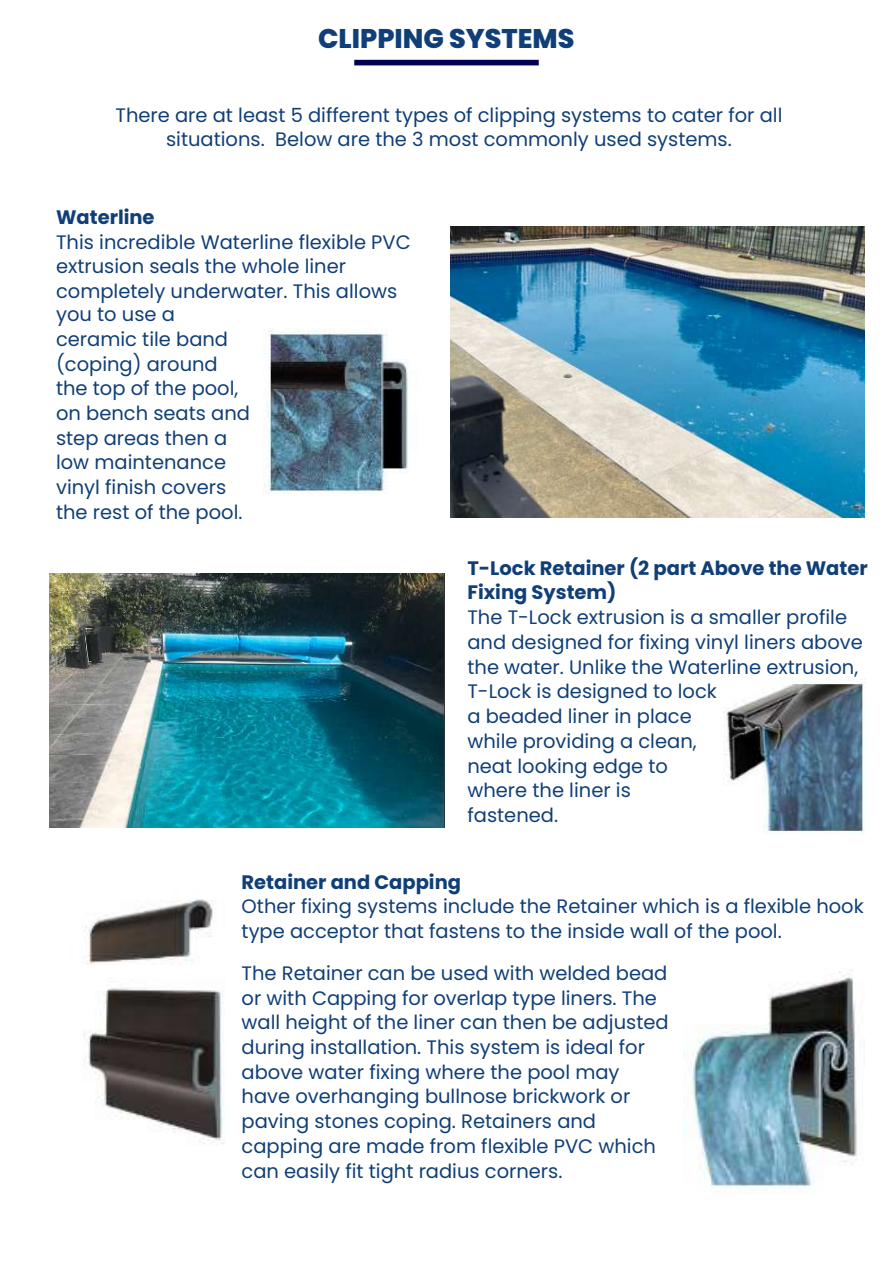
<style>
.page{position:relative;width:893px;height:1264px;background:#fff}
.page>*{position:absolute;margin:0;border:0;box-sizing:border-box;transform-origin:0 0}
.t1{font:800 27px "Poppins";color:#103f77}
.t2{font:19.5px/24.8px "Poppins";color:#103f77}
.t3{font:700 19.5px/24.8px "Poppins";color:#103f77}
</style>
<div class="page">
<div style="left:354px;top:60px;width:184px;height:5px;background:#000155"></div>
<img style="left:49px;top:573px;width:395px;height:254px">
<img style="left:263px;top:328px;width:146px;height:166px">
<img style="left:451px;top:226px;width:413px;height:291px">
<img style="left:723px;top:679px;width:141px;height:155px">
<img style="left:84px;top:899px;width:141px;height:245px">
<img style="left:683px;top:970px;width:174px;height:223px">
<h1 class="t1" style="left:318px;top:20px;width:258px">CLIPPING SYSTEMS</h1>
<p class="t2" style="left:115px;top:102px;width:668px;text-align:center">There are at least 5 different types of clipping systems to cater for all situations. Below are the 3 most commonly used systems.</p>
<p class="t3" style="left:56px;top:205px;width:100px">Waterline</p>
<p class="t2" style="left:56px;top:229px;width:356px">This incredible Waterline flexible PVC extrusion seals the whole liner completely underwater. This allows</p>
<p class="t2" style="left:56px;top:302px;width:195px">you to use a ceramic tile band (coping) around the top of the pool, on bench seats and step areas then a low maintenance vinyl finish covers the rest of the pool.</p>
<p class="t3" style="left:467px;top:555px;width:402px">T-Lock Retainer (2 part Above the Water<br>Fixing System)</p>
<p class="t2" style="left:467px;top:605px;width:397px">The T-Lock extrusion is a smaller profile and designed for fixing vinyl liners above the water. Unlike the Waterline extrusion,</p>
<p class="t2" style="left:467px;top:679px;width:251px">T-Lock is designed to lock a beaded liner in place while providing a clean, neat looking edge to where the liner is fastened.</p>
<p class="t3" style="left:241px;top:869px;width:221px">Retainer and Capping</p>
<p class="t2" style="left:241px;top:894px;width:623px">Other fixing systems include the Retainer which is a flexible hook type acceptor that fastens to the inside wall of the pool.</p>
<p class="t2" style="left:241px;top:960px;width:428px">The Retainer can be used with welded bead or with Capping for overlap type liners. The wall height of the liner can then be adjusted during installation. This system is ideal for above water fixing where the pool may have overhanging bullnose brickwork or paving stones coping. Retainers and capping are made from flexible PVC which can easily fit tight radius corners.</p>
</div>
